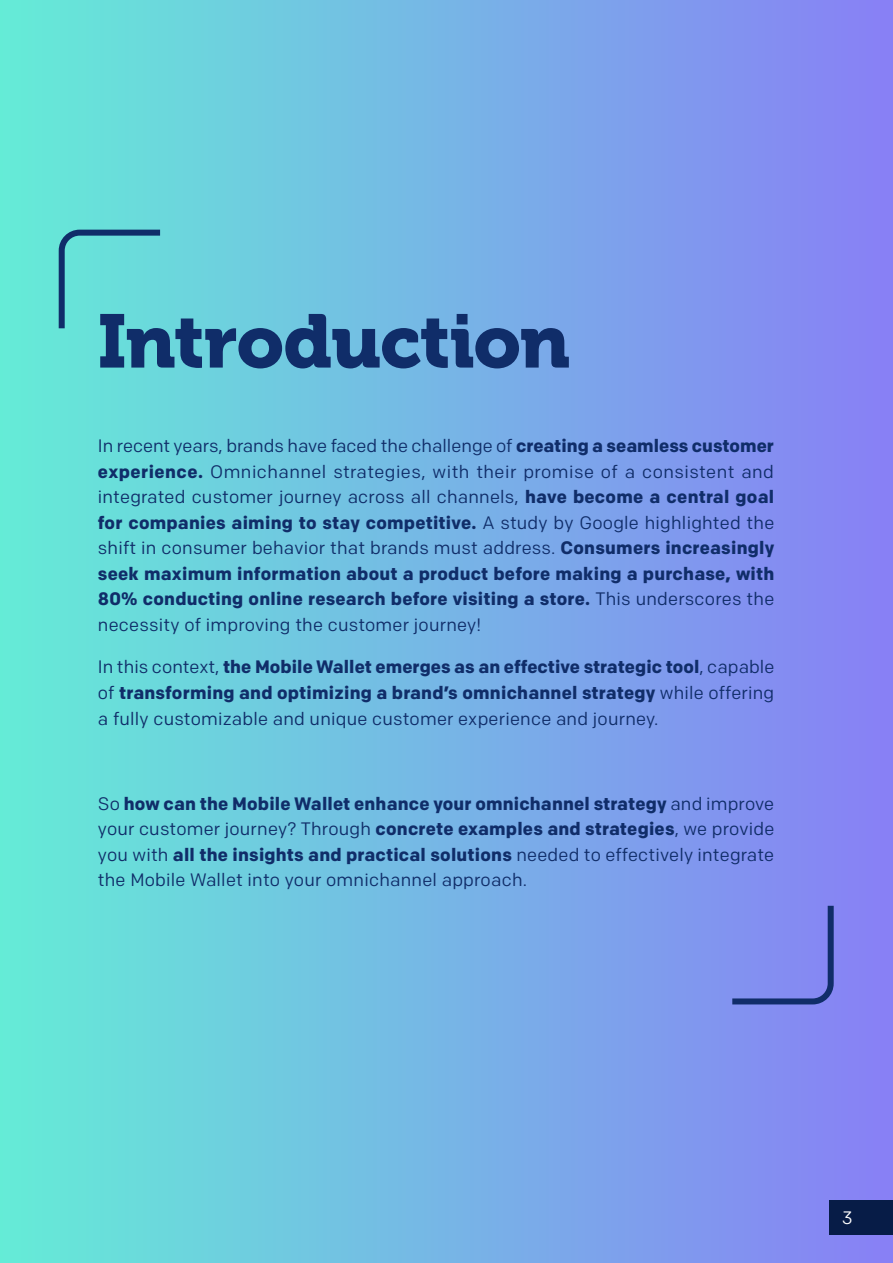
<style>
.page{position:relative;width:893px;height:1263px;background:#fff}
.page>*{position:absolute;margin:0;border:0;box-sizing:border-box;transform-origin:0 0}
.t1{font:75px "Museo 900";letter-spacing:-.015em;color:#102d69}
.t2{font:18px/25.5px "Colfax";letter-spacing:.01em;color:#102d69;text-align:justify}
.t3{font:700 18px/25.5px "Colfax";letter-spacing:.01em;color:#102d69;text-align:justify}
.t4{font:18px "Colfax";color:#fff}
.s1{font-weight:700}
.s2{font-weight:400}
</style>
<div class="page">
<div style="left:0;top:0;width:893px;height:1263px;background:linear-gradient(to right,#64ecd6,#887ff5)"></div>
<svg style="left:56px;top:227px;width:110px;height:107px"></svg>
<svg style="left:726px;top:900px;width:111px;height:107px"></svg>
<div style="left:829px;top:1200px;width:64px;height:34px;background:#071c47"></div>
<h1 class="t1" style="left:98px;top:299px;width:474px">Introduction</h1>
<p class="t2" style="left:98px;top:433px;width:678px">In recent years, brands have faced the challenge of <span class="s1">creating a seamless customer experience.</span> Omnichannel strategies, with their promise of a consistent and integrated customer journey across all channels, <span class="s1">have become a central goal for companies aiming to stay competitive.</span> A study by Google highlighted the shift in consumer behavior that brands must address. <span class="s1">Consumers increasingly seek maximum information about a product before making a purchase, with 80% conducting online research before visiting a store.</span> This underscores the necessity of improving the customer journey!</p>
<p class="t3" style="left:98px;top:654px;width:678px"><span class="s2">In this context,</span> the Mobile Wallet emerges as an effective strategic tool<span class="s2">, capable of</span> transforming and optimizing a brand’s omnichannel strategy <span class="s2">while offering a fully customizable and unique customer experience and journey.</span></p>
<p class="t2" style="left:98px;top:790px;width:678px">So <span class="s1">how can the Mobile Wallet enhance your omnichannel strategy</span> and improve your customer journey? Through <span class="s1">concrete examples and strategies</span>, we provide you with <span class="s1">all the insights and practical solutions</span> needed to effectively integrate the Mobile Wallet into your omnichannel approach.</p>
<p class="t4" style="left:842px;top:1206px;width:12px">3</p>
</div>
